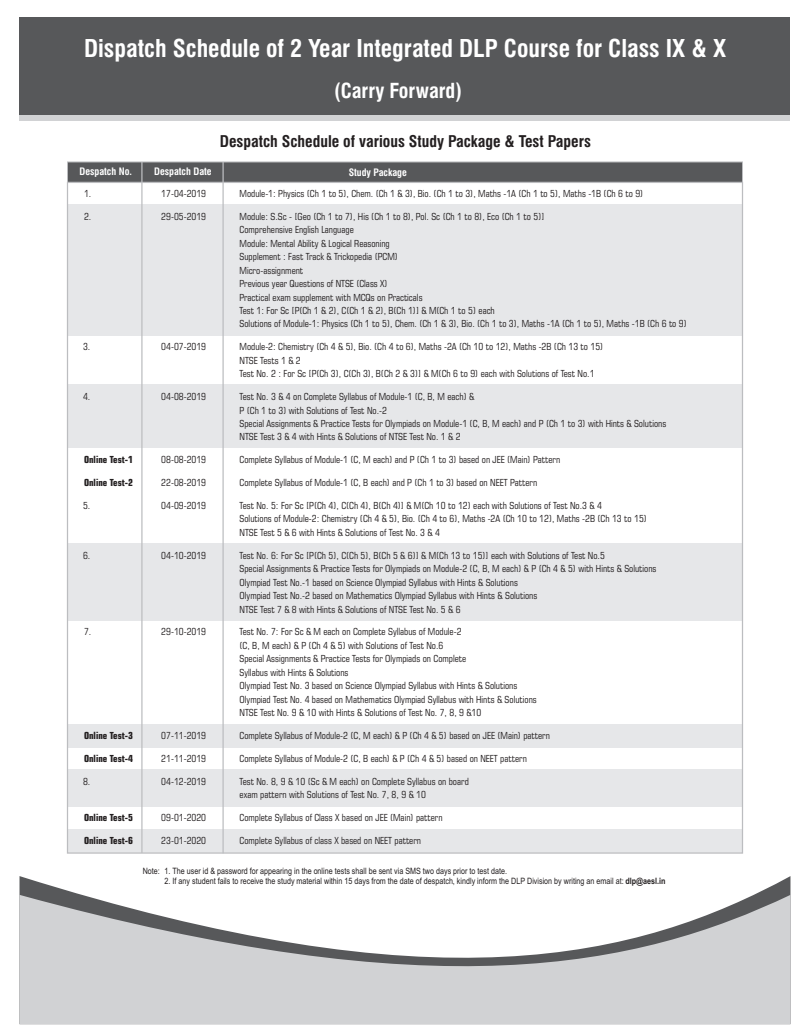
<style>
.page{position:relative;width:810px;height:1035px;background:#fff}
.page>*{position:absolute;margin:0;border:0;box-sizing:border-box;transform-origin:0 0}
.t1{font:700 condensed 24px "Swiss 721 BT";color:#fff}
.t2{font:700 condensed 20.12px "Swiss 721 BT";color:#fff}
.t3{font:700 condensed 15.75px "Swiss 721 BT";color:#231f20}
.t4{font:700 condensed 10px "Swiss 721 BT";color:#fff}
.t5{font:condensed 9.75px/13.5px "Square 721 BT";color:#231f20}
.t6{font:700 condensed 9.75px "Square 721 BT";color:#231f20}
.t7{font:8.75px "Arial Narrow";color:#231f20}
.s1{font-weight:700}
</style>
<div class="page">
<div style="left:20px;top:17px;width:770px;height:103px;background:#57585a"></div>
<svg style="left:20px;top:876px;width:770px;height:19px"></svg>
<svg style="left:20px;top:895px;width:770px;height:129px;fill:#d1d2d4"></svg>
<svg style="left:67px;top:161px;width:676px;height:21px;background:#616264"></svg>
<div style="left:68px;top:205px;width:674px;height:131px;background:#e6e7e9"></div>
<div style="left:68px;top:384px;width:674px;height:64px;background:#e6e7e9"></div>
<div style="left:68px;top:724px;width:674px;height:24px;background:#e6e7e9"></div>
<div style="left:68px;top:829px;width:674px;height:24px;background:#e6e7e9"></div>
<div style="left:68px;top:543px;width:674px;height:78px;background:#e6e7e9"></div>
<div style="left:68px;top:769px;width:674px;height:38px;background:#e6e7e9"></div>
<div style="left:20px;top:116px;width:770px;height:5px;background:#d1d2d4"></div>
<hr style="left:141px;top:162px;width:2px;height:691px;background:#bcbdc0">
<hr style="left:222px;top:162px;width:2px;height:691px;background:#bcbdc0">
<h1 class="t1" style="left:84px;top:39px;width:644px">Dispatch Schedule of 2 Year Integrated DLP Course for Class IX &amp; X</h1>
<h2 class="t2" style="left:334px;top:83px;width:129px">(Carry Forward)</h2>
<h3 class="t3" style="left:220px;top:135px;width:373px">Despatch Schedule of various Study Package &amp; Test Papers</h3>
<p class="t4" style="left:80px;top:167px;width:54px">Despatch No.</p>
<p class="t4" style="left:154px;top:167px;width:59px">Despatch Date</p>
<p class="t4" style="left:349px;top:168px;width:60px">Study Package</p>
<p class="t5" style="left:84px;top:188px;width:9px">1.</p>
<p class="t5" style="left:161px;top:188px;width:46px">17-04-2019</p>
<p class="t5" style="left:240px;top:188px;width:405px">Module-1: Physics (Ch 1 to 5), Chem. (Ch 1 &amp; 3), Bio. (Ch 1 to 3), Maths -1A (Ch 1 to 5), Maths -1B (Ch 6 to 9)</p>
<p class="t5" style="left:84px;top:210px;width:9px">2.</p>
<p class="t5" style="left:161px;top:210px;width:46px">29-05-2019</p>
<p class="t5" style="left:240px;top:210px;width:449px">Module: S.Sc - [Geo (Ch 1 to 7), His (Ch 1 to 8), Pol. Sc (Ch 1 to 8), Eco (Ch 1 to 5)]<br>Comprehensive English Language<br>Module: Mental Ability &amp; Logical Reasoning<br>Supplement : Fast Track &amp; Trickopedia (PCM)<br>Micro-assignment<br>Previous year Questions of NTSE (Class X)<br>Practical exam supplement with MCQs on Practicals<br>Test 1: For Sc [P(Ch 1 &amp; 2), C(Ch 1 &amp; 2), B(Ch 1)] &amp; M(Ch 1 to 5) each<br>Solutions of Module-1: Physics (Ch 1 to 5), Chem. (Ch 1 &amp; 3), Bio. (Ch 1 to 3), Maths -1A (Ch 1 to 5), Maths -1B (Ch 6 to 9)</p>
<p class="t5" style="left:83px;top:341px;width:9px">3.</p>
<p class="t5" style="left:161px;top:341px;width:46px">04-07-2019</p>
<p class="t5" style="left:240px;top:341px;width:365px">Module-2: Chemistry (Ch 4 &amp; 5), Bio. (Ch 4 to 6), Maths -2A (Ch 10 to 12), Maths -2B (Ch 13 to 15)<br>NTSE Tests 1 &amp; 2<br>Test No. 2 : For Sc [P(Ch 3), C(Ch 3), B(Ch 2 &amp; 3)] &amp; M(Ch 6 to 9) each with Solutions of Test No.1</p>
<p class="t5" style="left:83px;top:391px;width:9px">4.</p>
<p class="t5" style="left:161px;top:391px;width:46px">04-08-2019</p>
<p class="t5" style="left:240px;top:391px;width:428px">Test No. 3 &amp; 4 on Complete Syllabus of Module-1 (C, B, M each) &amp;<br>P (Ch 1 to 3) with Solutions of Test No.-2<br>Special Assignments &amp; Practice Tests for Olympiads on Module-1 (C, B, M each) and P (Ch 1 to 3) with Hints &amp; Solutions NTSE Test 3 &amp; 4 with Hints &amp; Solutions of NTSE Test No. 1 &amp; 2</p>
<p class="t6" style="left:84px;top:456px;width:51px">Online Test-1</p>
<p class="t5" style="left:161px;top:454px;width:46px">08-08-2019</p>
<p class="t5" style="left:240px;top:454px;width:322px">Complete Syllabus of Module-1 (C, M each) and P (Ch 1 to 3) based on JEE (Main) Pattern</p>
<p class="t6" style="left:84px;top:479px;width:51px">Online Test-2</p>
<p class="t5" style="left:161px;top:477px;width:46px">22-08-2019</p>
<p class="t5" style="left:240px;top:477px;width:299px">Complete Syllabus of Module-1 (C, B each) and P (Ch 1 to 3) based on NEET Pattern</p>
<p class="t5" style="left:83px;top:500px;width:9px">5.</p>
<p class="t5" style="left:161px;top:500px;width:46px">04-09-2019</p>
<p class="t5" style="left:240px;top:500px;width:409px">Test No. 5: For Sc [P(Ch 4), C(Ch 4), B(Ch 4)] &amp; M(Ch 10 to 12) each with Solutions of Test No.3 &amp; 4<br>Solutions of Module-2: Chemistry (Ch 4 &amp; 5), Bio. (Ch 4 to 6), Maths -2A (Ch 10 to 12), Maths -2B (Ch 13 to 15)<br>NTSE Test 5 &amp; 6 with Hints &amp; Solutions of Test No. 3 &amp; 4</p>
<p class="t5" style="left:83px;top:549px;width:9px">6.</p>
<p class="t5" style="left:161px;top:549px;width:46px">04-10-2019</p>
<p class="t5" style="left:240px;top:549px;width:418px">Test No. 6: For Sc [P(Ch 5), C(Ch 5), B(Ch 5 &amp; 6)] &amp; M(Ch 13 to 15)] each with Solutions of Test No.5<br>Special Assignments &amp; Practice Tests for Olympiads on Module-2 (C, B, M each) &amp; P (Ch 4 &amp; 5) with Hints &amp; Solutions Olympiad Test No.-1 based on Science Olympiad Syllabus with Hints &amp; Solutions<br>Olympiad Test No.-2 based on Mathematics Olympiad Syllabus with Hints &amp; Solutions<br>NTSE Test 7 &amp; 8 with Hints &amp; Solutions of NTSE Test No. 5 &amp; 6</p>
<p class="t5" style="left:84px;top:626px;width:9px">7.</p>
<p class="t5" style="left:161px;top:626px;width:46px">29-10-2019</p>
<p class="t5" style="left:240px;top:626px;width:299px">Test No. 7: For Sc &amp; M each on Complete Syllabus of Module-2<br>(C, B, M each) &amp; P (Ch 4 &amp; 5) with Solutions of Test No.6<br>Special Assignments &amp; Practice Tests for Olympiads on Complete<br>Syllabus with Hints &amp; Solutions<br>Olympiad Test No. 3 based on Science Olympiad Syllabus with Hints &amp; Solutions Olympiad Test No. 4 based on Mathematics Olympiad Syllabus with Hints &amp; Solutions NTSE Test No. 9 &amp; 10 with Hints &amp; Solutions of Test No. 7, 8, 9 &amp;10</p>
<p class="t6" style="left:84px;top:732px;width:51px">Online Test-3</p>
<p class="t5" style="left:161px;top:730px;width:46px">07-11-2019</p>
<p class="t5" style="left:240px;top:730px;width:312px">Complete Syllabus of Module-2 (C, M each) &amp; P (Ch 4 &amp; 5) based on JEE (Main) pattern</p>
<p class="t6" style="left:84px;top:755px;width:51px">Online Test-4</p>
<p class="t5" style="left:161px;top:753px;width:46px">21-11-2019</p>
<p class="t5" style="left:240px;top:753px;width:289px">Complete Syllabus of Module-2 (C, B each) &amp; P (Ch 4 &amp; 5) based on NEET pattern</p>
<p class="t5" style="left:83px;top:776px;width:9px">8.</p>
<p class="t5" style="left:161px;top:776px;width:46px">04-12-2019</p>
<p class="t5" style="left:240px;top:776px;width:231px">Test No. 8, 9 &amp; 10 (Sc &amp; M each) on Complete Syllabus on board exam pattern with Solutions of Test No. 7, 8, 9 &amp; 10</p>
<p class="t6" style="left:84px;top:814px;width:51px">Online Test-5</p>
<p class="t5" style="left:240px;top:812px;width:205px">Complete Syllabus of Class X based on JEE (Main) pattern</p>
<p class="t5" style="left:240px;top:835px;width:183px">Complete Syllabus of class X based on NEET pattern</p>
<p class="t5" style="left:161px;top:812px;width:46px">09-01-2020</p>
<p class="t6" style="left:84px;top:837px;width:51px">Online Test-6</p>
<p class="t5" style="left:161px;top:835px;width:46px">23-01-2020</p>
<p class="t7" style="left:143px;top:867px;width:366px">Note: 1. The user id &amp; password for appearing in the online tests shall be sent via SMS two days prior to test date.</p>
<p class="t7" style="left:165px;top:877px;width:503px">2. If any student fails to receive the study material within 15 days from the date of despatch, kindly inform the DLP Division by writing an email at: <span class="s1">dlp@aesl.in</span></p>
</div>
